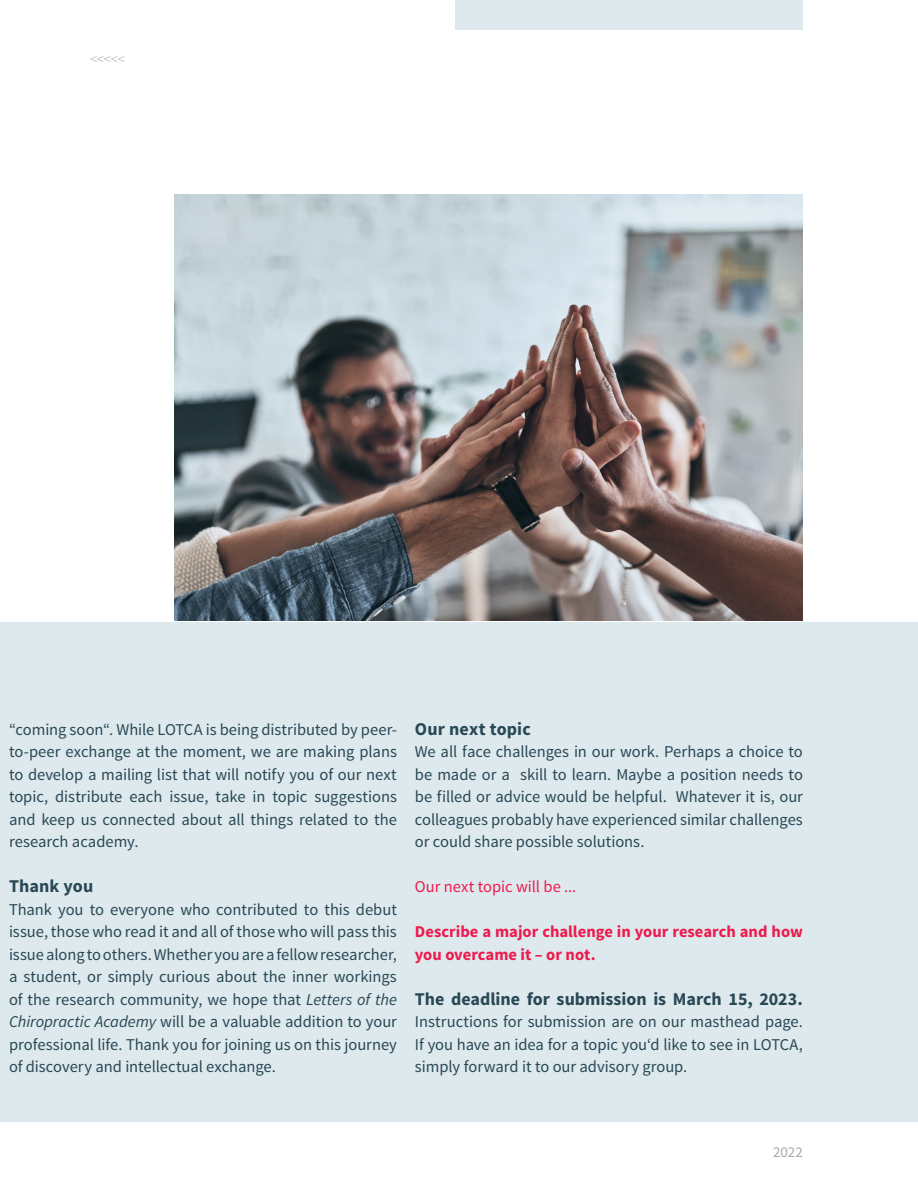
<style>
.page{position:relative;width:918px;height:1188px;background:#fff}
.page>*{position:absolute;margin:0;border:0;box-sizing:border-box;transform-origin:0 0}
.t1{font:700 18px "Source Sans Pro";color:#284854}
.t2{font:16.5px/22.5px "Source Sans Pro";letter-spacing:-.005em;color:#284854;text-align:justify}
.t3{font:700 16.5px/22.5px "Source Sans Pro";color:#ed1a4d}
.t4{font:16.5px "Source Sans Pro";color:#ed1c4e}
.t5{font:300 15px "Source Sans Pro";color:#a8a9ad}
.t6{font:15px "Source Sans Pro";color:#a8a9ad}
.s1{font-style:italic}
</style>
<div class="page">
<div style="left:455px;top:0;width:348px;height:30px;background:#dee9ee"></div>
<img style="left:175px;top:195px;width:628px;height:426px">
<div style="left:0;top:622px;width:918px;height:500px;background:#dee9ee"></div>
<p class="t5" style="left:90px;top:50px;width:37px">&lt;&lt;&lt;&lt;&lt;</p>
<p class="t2" style="left:9px;top:719px;width:389px">“coming soon“. While LOTCA is being distributed by peer&shy;to-peer exchange at the moment, we are making plans to develop a mailing list that will notify you of our next topic, distribute each issue, take in topic suggestions and keep us connected about all things related to the research academy.</p>
<p class="t1" style="left:9px;top:875px;width:86px">Thank you</p>
<p class="t2" style="left:9px;top:899px;width:390px">Thank you to everyone who contributed to this debut issue, those who read it and all of those who will pass this issue along to others. Whether you are a fellow researcher, a student, or simply curious about the inner workings of the research community, we hope that <span class="s1">Letters of the Chiropractic Academy</span> will be a valuable addition to your professional life. Thank you for joining us on this journey of discovery and intellectual exchange.</p>
<p class="t1" style="left:415px;top:717px;width:117px">Our next topic</p>
<p class="t2" style="left:415px;top:741px;width:389px">We all face challenges in our work. Perhaps a choice to be made or a skill to learn. Maybe a position needs to be filled or advice would be helpful. Whatever it is, our colleagues probably have experienced similar challenges or could share possible solutions.</p>
<p class="t4" style="left:415px;top:877px;width:163px">Our next topic will be ...</p>
<p class="t3" style="left:415px;top:921px;width:389px">Describe a major challenge in your research and how you overcame it – or not.</p>
<p class="t1" style="left:415px;top:987px;width:389px">The deadline for submission is March 15, 2023.</p>
<p class="t2" style="left:415px;top:1011px;width:390px">Instructions for submission are on our masthead page.<br>If you have an idea for a topic you‘d like to see in LOTCA, simply forward it to our advisory group.</p>
<p class="t6" style="left:773px;top:1142px;width:31px">2022</p>
</div>
